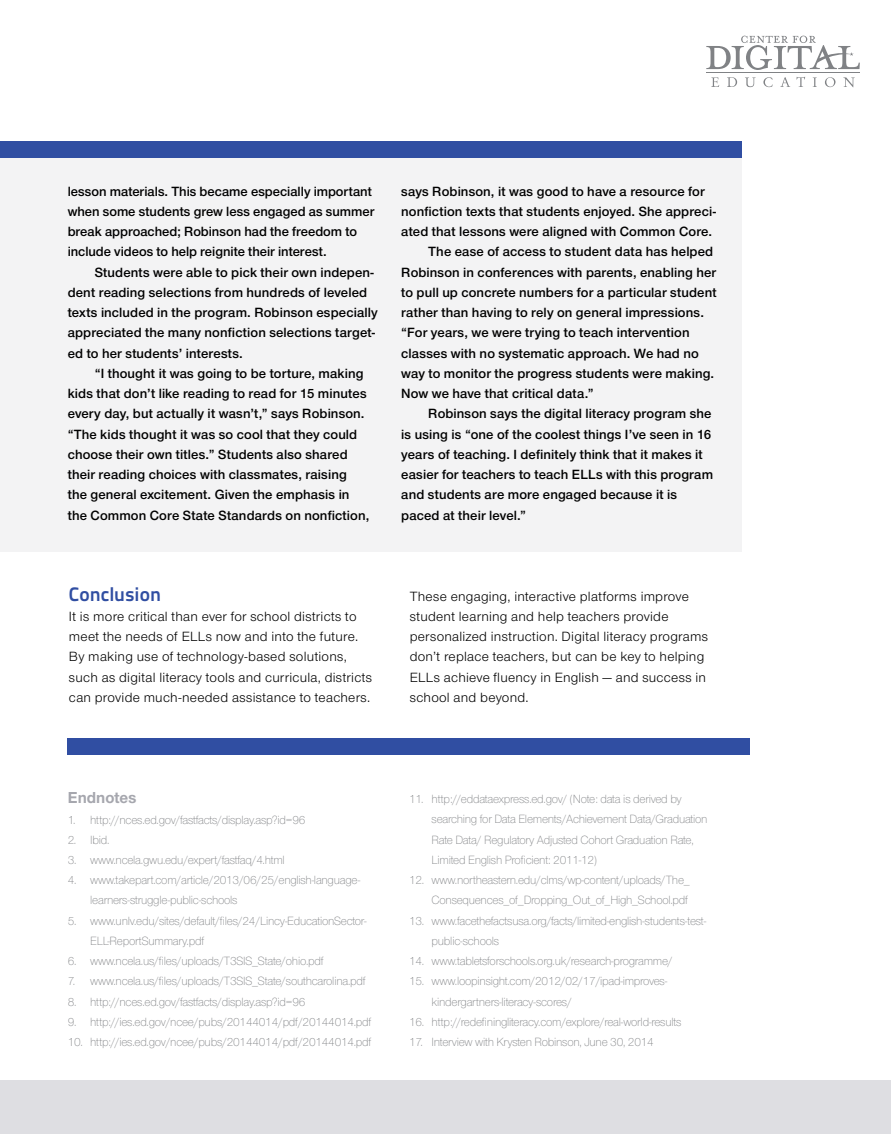
<style>
.page{position:relative;width:891px;height:1134px;background:#fff}
.page>*{position:absolute;margin:0;border:0;box-sizing:border-box;transform-origin:0 0}
.t1{font:700 19.5px "Titillium Text 22 L";color:#304ea2}
.t2{font:700 16.5px "Nimbus San Nov";color:#a6a7ae}
.t3{font:13.8px/20.2px "Nimbus San Nov Sem Bol";letter-spacing:.005em;color:#000}
.t4{font:13.8px/20.2px "Nimbus San Nov";letter-spacing:.02em;color:#000}
.t5{font:300 12.3px/20.2px "Nimbus San Nov";letter-spacing:-.02em;color:#808285;scale:.96 1}
</style>
<div class="page">
<hr style="left:706px;top:72px;width:153px;height:1px;background:#808285">
<svg style="left:706px;top:36px;width:154px;height:34px"></svg>
<svg style="left:711px;top:77px;width:8px;height:10px"></svg>
<svg style="left:727px;top:77px;width:10px;height:10px"></svg>
<svg style="left:745px;top:77px;width:11px;height:10px"></svg>
<svg style="left:763px;top:77px;width:10px;height:10px"></svg>
<svg style="left:780px;top:77px;width:10px;height:10px"></svg>
<svg style="left:797px;top:77px;width:8px;height:10px"></svg>
<svg style="left:813px;top:77px;width:4px;height:10px"></svg>
<svg style="left:825px;top:77px;width:11px;height:10px"></svg>
<svg style="left:843px;top:77px;width:12px;height:10px"></svg>
<div style="left:0;top:1080px;width:891px;height:54px;background:#dedee2"></div>
<div style="left:0;top:155px;width:742px;height:397px;background:#f3f3f4"></div>
<div style="left:0;top:141px;width:742px;height:16px;background:#304ea2"></div>
<div style="left:68px;top:739px;width:682px;height:16px;background:#304ea2"></div>
<p class="t3" style="left:68px;top:181px;width:308px">lesson materials. This became especially important when some students grew less engaged as summer break approached; Robinson had the freedom to include videos to help reignite their interest.</p>
<p class="t3" style="left:68px;top:262px;width:312px;text-indent:27px">Students were able to pick their own indepen&shy;dent reading selections from hundreds of leveled texts included in the program. Robinson especially appreciated the many nonfiction selections target&shy;ed to her students’ interests.</p>
<p class="t3" style="left:68px;top:363px;width:303px;text-indent:27px">“I thought it was going to be torture, making kids that don’t like reading to read for 15 minutes every day, but actually it wasn’t,” says Robinson. “The kids thought it was so cool that they could choose their own titles.” Students also shared their reading choices with classmates, raising the general excitement. Given the emphasis in the Common Core State Standards on nonfiction,</p>
<p class="t3" style="left:401px;top:181px;width:305px">says Robinson, it was good to have a resource for</p>
<p class="t3" style="left:401px;top:201px;width:316px">nonfiction texts that students enjoyed. She appreci-</p>
<p class="t3" style="left:401px;top:221px;width:313px">ated that lessons were aligned with Common Core.</p>
<p class="t3" style="left:428px;top:242px;width:287px">The ease of access to student data has helped</p>
<p class="t3" style="left:401px;top:262px;width:317px">Robinson in conferences with parents, enabling her</p>
<p class="t3" style="left:401px;top:282px;width:317px">to pull up concrete numbers for a particular student</p>
<p class="t3" style="left:401px;top:302px;width:304px">rather than having to rely on general impressions.</p>
<p class="t3" style="left:401px;top:323px;width:290px">“For years, we were trying to teach intervention</p>
<p class="t3" style="left:401px;top:343px;width:299px">classes with no systematic approach. We had no</p>
<p class="t3" style="left:401px;top:363px;width:315px">way to monitor the progress students were making.</p>
<p class="t3" style="left:401px;top:383px;width:194px">Now we have that critical data.”</p>
<p class="t3" style="left:428px;top:404px;width:285px">Robinson says the digital literacy program she</p>
<p class="t3" style="left:401px;top:424px;width:312px">is using is “one of the coolest things I’ve seen in 16</p>
<p class="t3" style="left:401px;top:444px;width:303px">years of teaching. I definitely think that it makes it</p>
<p class="t3" style="left:401px;top:464px;width:313px">easier for teachers to teach ELLs with this program</p>
<p class="t3" style="left:401px;top:485px;width:277px">and students are more engaged because it is</p>
<p class="t3" style="left:401px;top:505px;width:126px">paced at their level.”</p>
<h1 class="t1" style="left:69px;top:579px;width:94px">Conclusion</h1>
<p class="t4" style="left:69px;top:606px;width:305px">It is more critical than ever for school districts to meet the needs of ELLs now and into the future.<br>By making use of technology-based solutions, such as digital literacy tools and curricula, districts can provide much-needed assistance to teachers.</p>
<p class="t4" style="left:410px;top:586px;width:300px">These engaging, interactive platforms improve student learning and help teachers provide personalized instruction. Digital literacy programs don’t replace teachers, but can be key to helping ELLs achieve fluency in English — and success in school and beyond.</p>
<p class="t2" style="left:68px;top:788px;width:70px">Endnotes</p>
<p class="t5" style="left:68px;top:809px;width:249px">1. http://nces.ed.gov/fastfacts/display.asp?id=96</p>
<p class="t5" style="left:68px;top:830px;width:45px">2. Ibid.</p>
<p class="t5" style="left:68px;top:850px;width:228px">3. www.ncela.gwu.edu/expert/fastfaq/4.html</p>
<p class="t5" style="left:90px;top:870px;width:283px;text-indent:-23px">4. www.takepart.com/article/2013/06/25/english-language&shy;learners-struggle-public-schools</p>
<p class="t5" style="left:90px;top:911px;width:289px;text-indent:-23px">5. www.unlv.edu/sites/default/files/24/Lincy-EducationSector-<br>ELL-ReportSummary.pdf</p>
<p class="t5" style="left:68px;top:951px;width:268px">6. www.ncela.us/files/uploads/T3SIS_State/ohio.pdf</p>
<p class="t5" style="left:68px;top:971px;width:312px">7. www.ncela.us/files/uploads/T3SIS_State/southcarolina.pdf</p>
<p class="t5" style="left:68px;top:992px;width:249px">8. http://nces.ed.gov/fastfacts/display.asp?id=96</p>
<p class="t5" style="left:68px;top:1012px;width:318px">9. http://ies.ed.gov/ncee/pubs/20144014/pdf/20144014.pdf</p>
<p class="t5" style="left:68px;top:1032px;width:318px">10. http://ies.ed.gov/ncee/pubs/20144014/pdf/20144014.pdf</p>
<p class="t5" style="left:432px;top:789px;width:289px;text-indent:-23px">11. http://eddataexpress.ed.gov/ (Note: data is derived by searching for Data Elements/Achievement Data/Graduation Rate Data/ Regulatory Adjusted Cohort Graduation Rate, Limited English Proficient: 2011-12)</p>
<p class="t5" style="left:409px;top:870px;width:294px;text-align:right">12. www.northeastern.edu/clms/wp-content/uploads/The_<br>Consequences_of_Dropping_Out_of_High_School.pdf</p>
<p class="t5" style="left:432px;top:911px;width:288px;text-indent:-23px">13. www.facethefactsusa.org/facts/limited-english-students-test&shy;public-schools</p>
<p class="t5" style="left:409px;top:951px;width:276px">14. www.tabletsforschools.org.uk/research-programme/</p>
<p class="t5" style="left:432px;top:971px;width:247px;text-indent:-23px">15. www.loopinsight.com/2012/02/17/ipad-improves&shy;kindergartners-literacy-scores/</p>
<p class="t5" style="left:409px;top:1012px;width:285px">16. http://redefiningliteracy.com/explore/real-world-results</p>
<p class="t5" style="left:409px;top:1032px;width:256px">17. Interview with Krysten Robinson, June 30, 2014</p>
</div>
